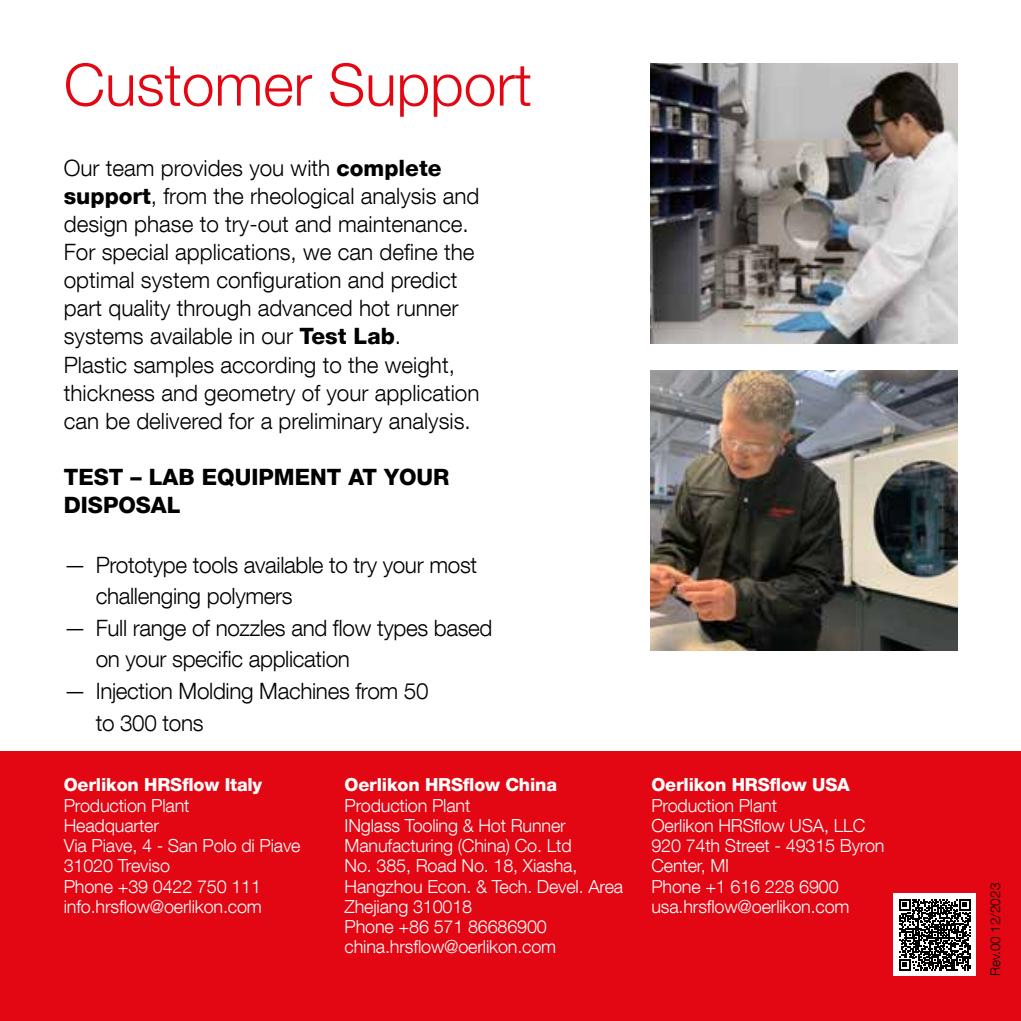
<style>
.page{position:relative;width:1021px;height:1021px;background:#fff}
.page>*{position:absolute;margin:0;border:0;box-sizing:border-box;transform-origin:0 0}
.t1{font:300 58.5px "Helvetica Neue LT Com";color:#e30613}
.t2{font:300 22.5px/28.1px "Helvetica Neue LT Com";color:#000}
.t3{font:800 22.5px/28.1px "Helvetica Neue LT Com";color:#000}
.t4{font:300 18px/20.2px "Helvetica Neue LT Com";letter-spacing:-.01em;color:#fff}
.t5{font:800 18px "Helvetica Neue LT Com";letter-spacing:-.01em;color:#fff}
.t6{font:300 13.5px "Helvetica Neue LT Com";color:#000}
.s1{font-weight:800}
</style>
<div class="page">
<div style="left:0;top:751px;width:1020px;height:269px;background:#e30613"></div>
<img style="left:650px;top:64px;width:307px;height:279px">
<img style="left:650px;top:370px;width:307px;height:280px">
<div style="left:893px;top:893px;width:83px;height:83px;background:#fff"></div>
<svg style="left:899px;top:899px;width:72px;height:72px"></svg>
<svg style="left:899px;top:899px;width:71px;height:71px"></svg>
<h1 class="t1" style="left:64px;top:49px;width:470px">Customer Support</h1>
<p class="t2" style="left:64px;top:153px;width:417px">Our team provides you with <span class="s1">complete support</span>, from the rheological analysis and design phase to try-out and maintenance.<br>For special applications, we can define the optimal system configuration and predict part quality through advanced hot runner systems available in our <span class="s1">Test Lab</span>.<br>Plastic samples according to the weight, thickness and geometry of your application can be delivered for a preliminary analysis.</p>
<p class="t3" style="left:64px;top:463px;width:387px">TEST – LAB EQUIPMENT AT YOUR<br>DISPOSAL</p>
<p class="t2" style="left:96px;top:548px;width:383px;line-height:31.5px;text-indent:-32px">— Prototype tools available to try your most challenging polymers</p>
<p class="t2" style="left:96px;top:611px;width:398px;line-height:31.5px;text-indent:-32px">— Full range of nozzles and flow types based on your specific application</p>
<p class="t2" style="left:96px;top:674px;width:334px;line-height:31.5px;text-indent:-32px">— Injection Molding Machines from 50 to 300 tons</p>
<p class="t5" style="left:64px;top:774px;width:200px">Oerlikon HRSflow Italy</p>
<p class="t4" style="left:64px;top:794px;width:238px">Production Plant<br>Headquarter<br>Via Piave, 4 - San Polo di Piave<br>31020 Treviso<br>Phone +39 0422 750 111 info.hrsflow@oerlikon.com</p>
<p class="t5" style="left:344px;top:774px;width:214px">Oerlikon HRSflow China</p>
<p class="t4" style="left:344px;top:794px;width:280px">Production Plant<br>INglass Tooling &amp; Hot Runner<br>Manufacturing (China) Co. Ltd<br>No. 385, Road No. 18, Xiasha,<br>Hangzhou Econ. &amp; Tech. Devel. Area<br>Zhejiang 310018<br>Phone +86 571 86686900 china.hrsflow@oerlikon.com</p>
<p class="t5" style="left:651px;top:774px;width:200px">Oerlikon HRSflow USA</p>
<p class="t4" style="left:651px;top:794px;width:235px">Production Plant<br>Oerlikon HRSflow USA, LLC<br>920 74th Street - 49315 Byron<br>Center, MI<br>Phone +1 616 228 6900 usa.hrsflow@oerlikon.com</p>
<p class="t6" style="left:987px;top:976px;width:95px;rotate:-90deg">Rev.00 12/2023</p>
</div>
